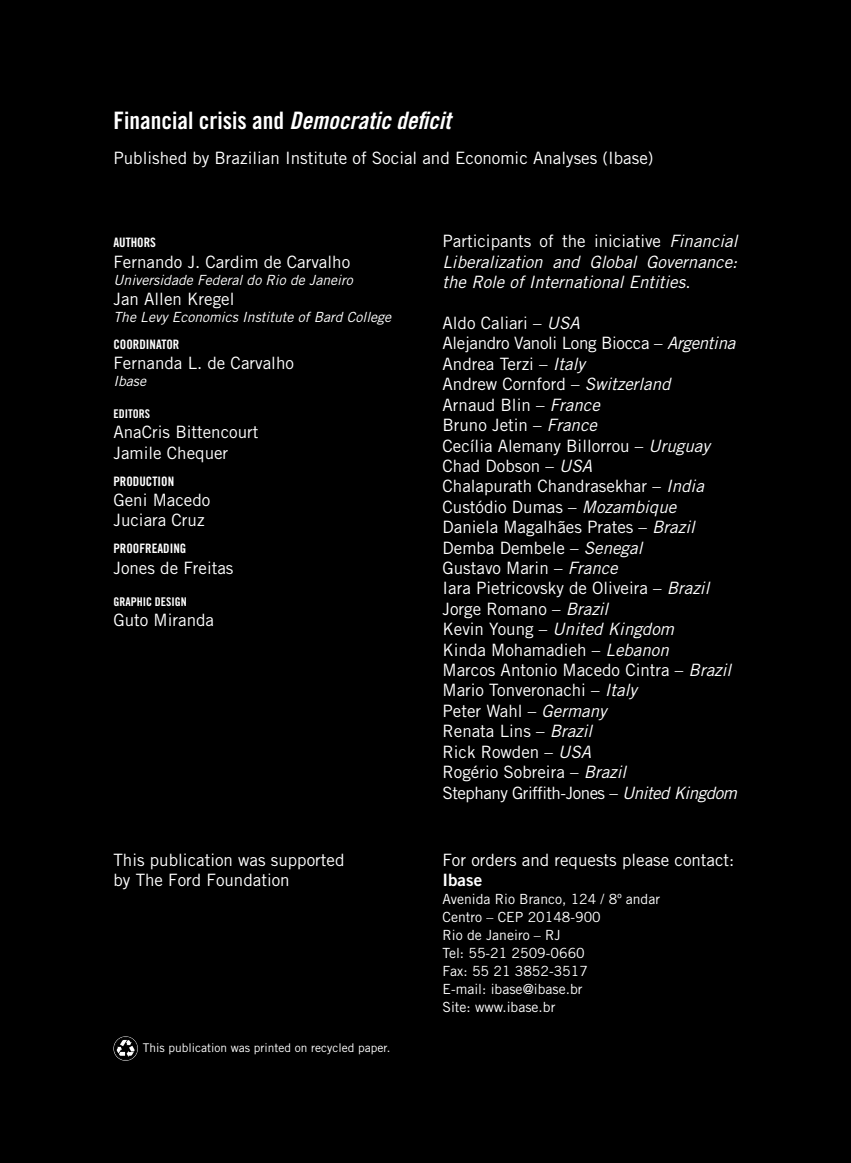
<style>
.page{position:relative;width:851px;height:1163px;background:#fff}
.page>*{position:absolute;margin:0;border:0;box-sizing:border-box;transform-origin:0 0}
.t1{font:24px "Trade Gothic Bold Cond Twenty";color:#fff}
.t2{font:17px/20.4px "Trade Gothic";color:#fff}
.t3{font:italic 17px/20.4px "Trade Gothic";color:#fff;text-align:justify}
.t4{font:17px "Trade Gothic Bold Two";color:#fff}
.t5{font:14px/18px "Trade Gothic";color:#fff}
.t6{font:italic 14px "Trade Gothic";color:#fff}
.t7{font:13px "Trade Gothic Bold Cond Twenty";color:#fff}
.t8{font:12px "Trade Gothic";color:#fff}
.t9{font:12px "Trade Gothic Bold Cond Twenty";color:#fff}
.s1{font-family:"Trade Gothic Bold Cond Twenty Obl"}
.s2{font-style:normal}
.s3{font-style:italic}
</style>
<div class="page">
<div style="left:0;top:0;width:850px;height:1162px;background:#000"></div>
<svg style="left:113px;top:1036px;width:25px;height:24px"></svg>
<div style="left:114px;top:1037px;width:23px;height:22px;background:#000;border-radius:50%"></div>
<div style="left:114px;top:1037px;width:23px;height:22px;border:1px solid #000;border-radius:50%"></div>
<svg style="left:117px;top:1039px;width:18px;height:17px"></svg>
<h1 class="t1" style="left:113px;top:105px;width:341px">FINANCIAL CRISIS AND <span class="s1">Democratic deficit</span></h1>
<p class="t2" style="left:113px;top:147px;width:541px">Published by Brazilian Institute of Social and Economic Analyses (Ibase)</p>
<p class="t7" style="left:113px;top:235px;width:44px">AUTHORS</p>
<p class="t2" style="left:113px;top:251px;width:238px">Fernando J. Cardim de Carvalho</p>
<p class="t6" style="left:113px;top:271px;width:241px">Universidade Federal do Rio de Janeiro</p>
<p class="t2" style="left:113px;top:288px;width:122px">Jan Allen Kregel</p>
<p class="t6" style="left:113px;top:308px;width:279px">The Levy Economics Institute of Bard College</p>
<p class="t7" style="left:113px;top:336px;width:67px">COORDINATOR</p>
<p class="t2" style="left:113px;top:352px;width:182px">Fernanda L. de Carvalho</p>
<p class="t6" style="left:113px;top:372px;width:34px">Ibase</p>
<p class="t9" style="left:113px;top:406px;width:38px">EDITORS</p>
<p class="t2" style="left:113px;top:421px;width:146px">AnaCris Bittencourt<br>Jamile Chequer</p>
<p class="t7" style="left:113px;top:473px;width:62px">PRODUCTION</p>
<p class="t2" style="left:113px;top:489px;width:98px">Geni Macedo<br>Juciara Cruz</p>
<p class="t7" style="left:113px;top:540px;width:74px">PROOFREADING</p>
<p class="t2" style="left:113px;top:557px;width:121px">Jones de Freitas</p>
<p class="t9" style="left:113px;top:594px;width:75px">GRAPHIC DESIGN</p>
<p class="t2" style="left:113px;top:609px;width:102px">Guto Miranda</p>
<p class="t2" style="left:113px;top:849px;width:232px">This publication was supported by The Ford Foundation</p>
<p class="t8" style="left:143px;top:1039px;width:249px">This publication was printed on recycled paper.</p>
<p class="t3" style="left:442px;top:231px;width:296px"><span class="s2">Participants of the iniciative</span> Financial Liberalization and Global Governance: the Role of International Entities<span class="s2">.</span></p>
<p class="t2" style="left:442px;top:312px;width:296px">Aldo Caliari – <span class="s3">USA<br></span>Alejandro Vanoli Long Biocca – <span class="s3">Argentina<br></span>Andrea Terzi – <span class="s3">Italy<br></span>Andrew Cornford – <span class="s3">Switzerland<br></span>Arnaud Blin – <span class="s3">France<br></span>Bruno Jetin – <span class="s3">France<br></span>Cecília Alemany Billorrou – <span class="s3">Uruguay<br></span>Chad Dobson – <span class="s3">USA<br></span>Chalapurath Chandrasekhar – <span class="s3">India<br></span>Custódio Dumas – <span class="s3">Mozambique<br></span>Daniela Magalhães Prates – <span class="s3">Brazil<br></span>Demba Dembele – <span class="s3">Senegal<br></span>Gustavo Marin – <span class="s3">France<br></span>Iara Pietricovsky de Oliveira – <span class="s3">Brazil<br></span>Jorge Romano – <span class="s3">Brazil<br></span>Kevin Young – <span class="s3">United Kingdom<br></span>Kinda Mohamadieh – <span class="s3">Lebanon<br></span>Marcos Antonio Macedo Cintra – <span class="s3">Brazil<br></span>Mario Tonveronachi – <span class="s3">Italy<br></span>Peter Wahl – <span class="s3">Germany<br></span>Renata Lins – <span class="s3">Brazil<br></span>Rick Rowden – <span class="s3">USA<br></span>Rogério Sobreira – <span class="s3">Brazil<br></span>Stephany Griffith-Jones – <span class="s3">United Kingdom</span></p>
<p class="t2" style="left:442px;top:849px;width:293px">For orders and requests please contact:</p>
<p class="t4" style="left:442px;top:869px;width:41px">Ibase</p>
<p class="t5" style="left:442px;top:890px;width:219px">Avenida Rio Branco, 124 / 8º andar<br>Centro – CEP 20148-900<br>Rio de Janeiro – RJ<br>Tel: 55-21 2509-0660<br>Fax: 55 21 3852-3517<br>E-mail: ibase@ibase.br<br>Site: www.ibase.br</p>
</div>
